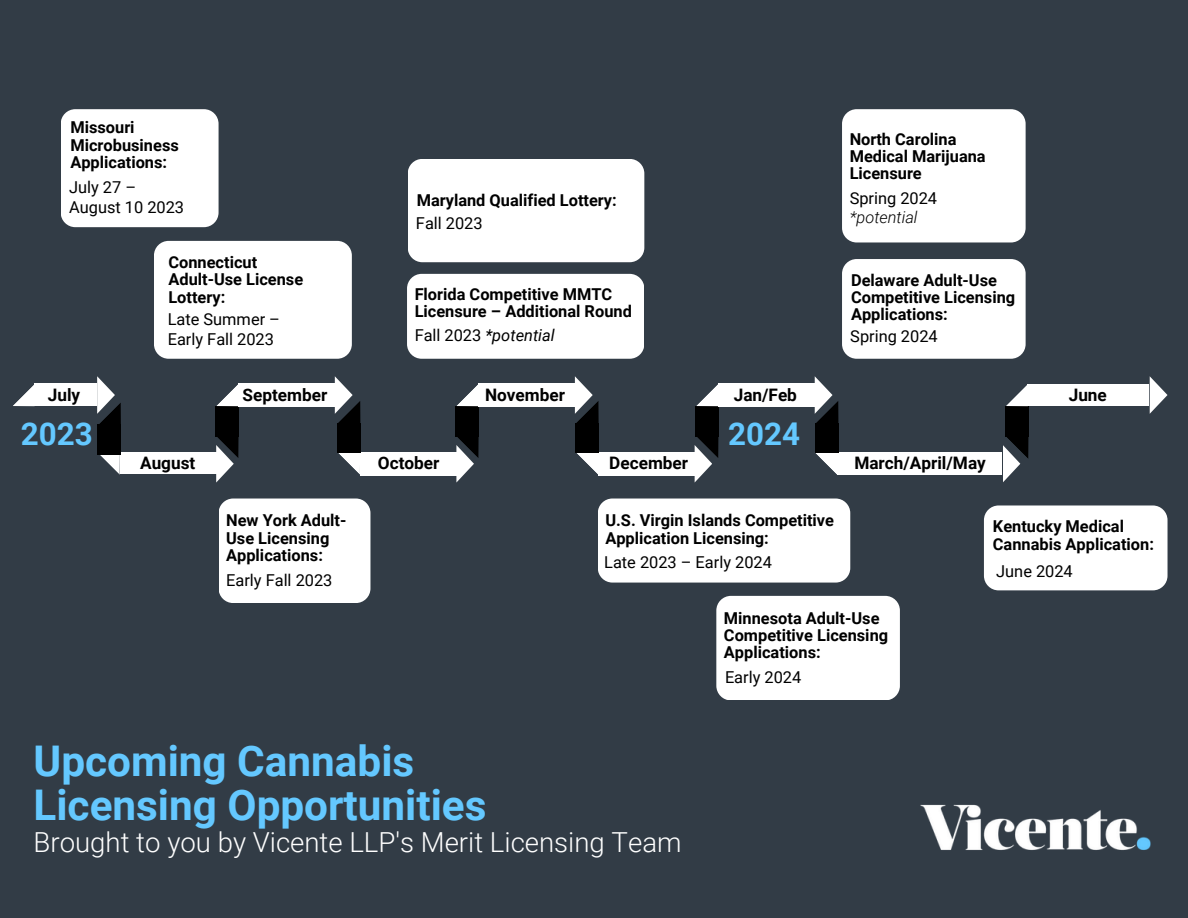
<style>
.page{position:relative;width:1188px;height:918px;background:#323c46}
.page>*{position:absolute;margin:0;border:0;box-sizing:border-box;transform-origin:0 0}
.t1{font:700 42.3px "Roboto";color:#64c8ff}
.t2{font:700 31.35px "Roboto";color:#64c8ff}
.t3{font:300 27.6px "Roboto";color:#fff}
.t4{font:700 17.25px "Roboto";color:#000}
.t5{font:700 16.35px/17.1px "Roboto";color:#000}
.t6{font:16.35px/19.6px "Roboto";color:#000}
.t7{font:italic 16.35px "Roboto";color:#000}
.t8{font:italic 300 16.35px "Roboto";color:#000}
.s1{font-style:normal}
</style>
<div class="page">
<div style="left:61px;top:109px;width:158px;height:118px;background:#fff;border-radius:15px"></div>
<div style="left:219px;top:499px;width:151px;height:104px;background:#fff;border-radius:15px"></div>
<div style="left:696px;top:406px;width:23px;height:30px;background:#000"></div>
<div style="left:456px;top:406px;width:23px;height:30px;background:#000"></div>
<div style="left:216px;top:406px;width:23px;height:30px;background:#000"></div>
<div style="left:1006px;top:407px;width:23px;height:30px;background:#000"></div>
<svg style="left:696px;top:384px;width:22px;height:22px"></svg>
<div style="left:718px;top:384px;width:97px;height:23px;background:#fff"></div>
<svg style="left:456px;top:384px;width:22px;height:22px"></svg>
<div style="left:478px;top:384px;width:97px;height:23px;background:#fff"></div>
<svg style="left:216px;top:384px;width:22px;height:22px"></svg>
<div style="left:238px;top:384px;width:97px;height:23px;background:#fff"></div>
<svg style="left:1150px;top:376px;width:18px;height:38px"></svg>
<svg style="left:1006px;top:385px;width:21px;height:21px"></svg>
<div style="left:1027px;top:384px;width:122px;height:22px;background:#fff"></div>
<svg style="left:456px;top:436px;width:23px;height:46px"></svg>
<svg style="left:338px;top:453px;width:22px;height:22px"></svg>
<div style="left:360px;top:452px;width:96px;height:23px;background:#fff"></div>
<svg style="left:1003px;top:436px;width:25px;height:46px"></svg>
<svg style="left:815px;top:453px;width:22px;height:22px"></svg>
<div style="left:837px;top:452px;width:165px;height:23px;background:#fff"></div>
<svg style="left:695px;top:436px;width:23px;height:46px"></svg>
<svg style="left:577px;top:453px;width:21px;height:21px"></svg>
<div style="left:598px;top:452px;width:97px;height:23px;background:#fff"></div>
<svg style="left:335px;top:376px;width:25px;height:47px"></svg>
<div style="left:337px;top:423px;width:23px;height:30px;background:#000"></div>
<svg style="left:815px;top:376px;width:23px;height:47px"></svg>
<div style="left:815px;top:423px;width:23px;height:30px;background:#000"></div>
<svg style="left:575px;top:376px;width:24px;height:47px"></svg>
<div style="left:576px;top:423px;width:22px;height:30px;background:#000"></div>
<svg style="left:216px;top:436px;width:23px;height:47px"></svg>
<svg style="left:97px;top:452px;width:23px;height:23px"></svg>
<div style="left:120px;top:453px;width:96px;height:21px;background:#fff"></div>
<div style="left:154px;top:241px;width:198px;height:118px;background:#fff;border-radius:15px"></div>
<div style="left:408px;top:159px;width:236px;height:103px;background:#fff;border-radius:15px"></div>
<div style="left:407px;top:274px;width:237px;height:85px;background:#fff;border-radius:15px"></div>
<div style="left:598px;top:499px;width:252px;height:84px;background:#fff;border-radius:15px"></div>
<div style="left:716px;top:596px;width:184px;height:104px;background:#fff;border-radius:15px"></div>
<div style="left:842px;top:259px;width:184px;height:100px;background:#fff;border-radius:15px"></div>
<div style="left:842px;top:109px;width:184px;height:133px;background:#fff;border-radius:15px"></div>
<div style="left:984px;top:505px;width:184px;height:85px;background:#fff;border-radius:15px"></div>
<div style="left:98px;top:425px;width:23px;height:30px;background:#000"></div>
<img style="left:920px;top:804px;width:231px;height:46px">
<svg style="left:97px;top:376px;width:24px;height:49px"></svg>
<svg style="left:13px;top:384px;width:22px;height:22px"></svg>
<div style="left:35px;top:384px;width:62px;height:22px;background:#fff"></div>
<p class="t5" style="left:70px;top:119px;width:110px">Missouri<br>Microbusiness<br>Applications:</p>
<p class="t6" style="left:69px;top:178px;width:116px">July 27 –<br>August 10 2023</p>
<p class="t4" style="left:48px;top:385px;width:34px">July</p>
<p class="t2" style="left:21px;top:416px;width:73px">2023</p>
<p class="t5" style="left:168px;top:254px;width:136px">Connecticut<br>Adult-Use License<br>Lottery:</p>
<p class="t6" style="left:168px;top:310px;width:114px;line-height:19.2px">Late Summer –<br>Early Fall 2023</p>
<p class="t4" style="left:140px;top:453px;width:57px">August</p>
<p class="t4" style="left:243px;top:385px;width:86px">September</p>
<p class="t5" style="left:226px;top:512px;width:122px">New York Adult-<br>Use Licensing<br>Applications:</p>
<p class="t6" style="left:226px;top:571px;width:108px">Early Fall 2023</p>
<p class="t5" style="left:417px;top:192px;width:202px">Maryland Qualified Lottery:</p>
<p class="t6" style="left:416px;top:214px;width:68px">Fall 2023</p>
<p class="t5" style="left:415px;top:286px;width:219px">Florida Competitive MMTC<br>Licensure – Additional Round</p>
<p class="t7" style="left:415px;top:326px;width:142px"><span class="s1">Fall 2023</span> *potential</p>
<p class="t4" style="left:378px;top:453px;width:63px">October</p>
<p class="t4" style="left:485px;top:385px;width:81px">November</p>
<p class="t4" style="left:609px;top:453px;width:80px">December</p>
<p class="t4" style="left:734px;top:385px;width:65px">Jan/Feb</p>
<p class="t2" style="left:728px;top:416px;width:73px">2024</p>
<p class="t5" style="left:850px;top:131px;width:138px">North Carolina<br>Medical Marijuana<br>Licensure</p>
<p class="t6" style="left:850px;top:188px;width:89px">Spring 2024</p>
<p class="t8" style="left:850px;top:208px;width:69px">*potential</p>
<p class="t5" style="left:851px;top:272px;width:166px">Delaware Adult-Use<br>Competitive Licensing<br>Applications:</p>
<p class="t6" style="left:850px;top:326px;width:89px">Spring 2024</p>
<p class="t4" style="left:854px;top:453px;width:133px">March/April/May</p>
<p class="t4" style="left:1069px;top:385px;width:40px">June</p>
<p class="t5" style="left:605px;top:512px;width:230px">U.S. Virgin Islands Competitive<br>Application Licensing:</p>
<p class="t6" style="left:604px;top:553px;width:169px">Late 2023 – Early 2024</p>
<p class="t5" style="left:724px;top:610px;width:166px">Minnesota Adult-Use<br>Competitive Licensing<br>Applications:</p>
<p class="t6" style="left:725px;top:668px;width:78px">Early 2024</p>
<p class="t5" style="left:993px;top:518px;width:163px">Kentucky Medical<br>Cannabis Application:</p>
<p class="t6" style="left:996px;top:561px;width:78px">June 2024</p>
<p class="t1" style="left:34px;top:737px;width:382px">Upcoming Cannabis</p>
<p class="t1" style="left:34px;top:780px;width:454px">Licensing Opportunities</p>
<p class="t3" style="left:34px;top:827px;width:650px">Brought to you by Vicente LLP's Merit Licensing Team</p>
</div>
